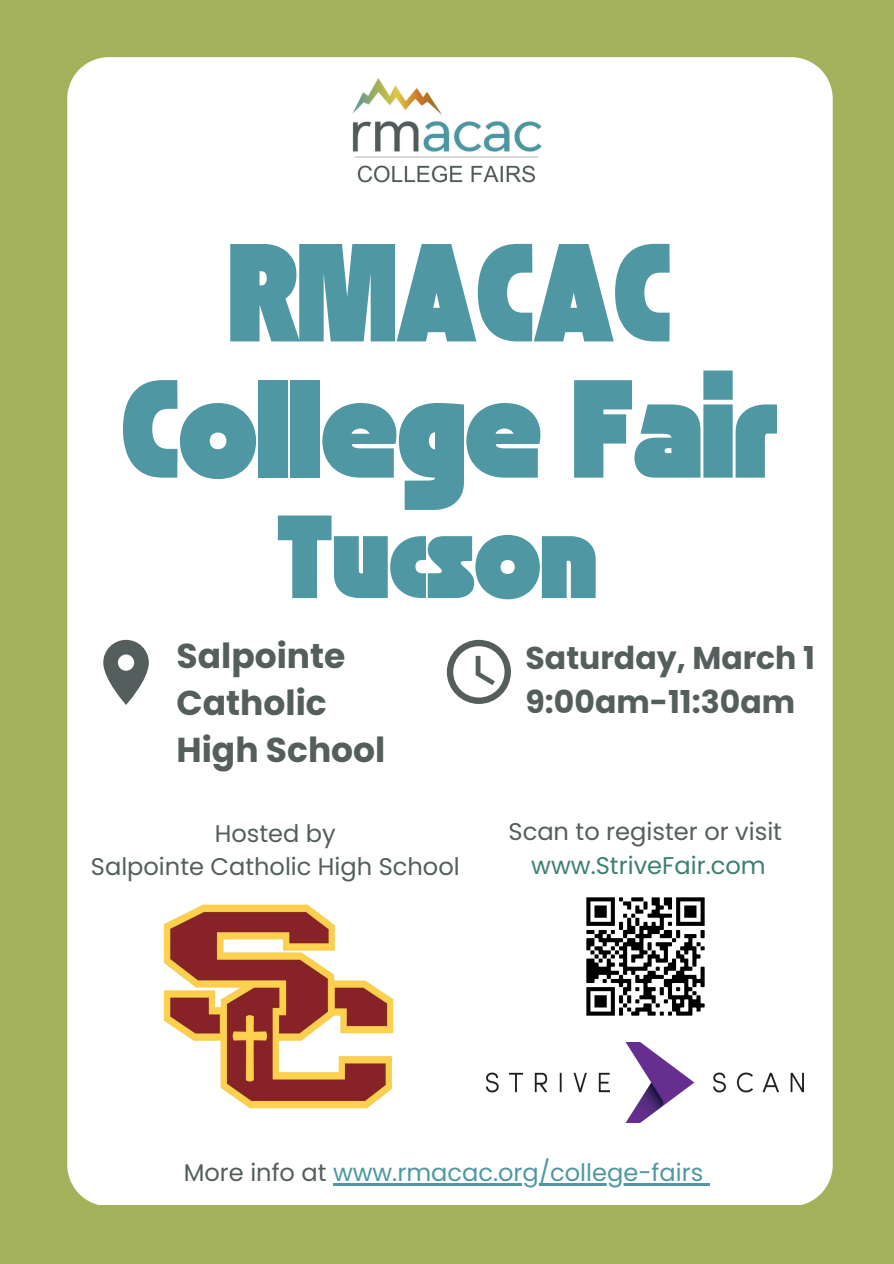
<style>
.page{position:relative;width:894px;height:1264px;background:#fff}
.page>*{position:absolute;margin:0;border:0;box-sizing:border-box;transform-origin:0 0}
.t1{font:97.5px/136.2px "TAN St Canard Display";color:#4f97a3;text-align:center}
.t2{font:82.5px "TAN St Canard Display";color:#4f97a3}
.t3{font:700 34.5px/47.2px "Poppins";color:#545e5d}
.t4{font:700 31.5px/43.8px "Poppins";color:#545e5d}
.t5{font:24.15px "Poppins";color:#545e5d}
.t6{font:24.15px "Poppins";color:#4f97a3}
.t7{font:24.15px "Poppins";color:#3c7f72}
.s1{color:#545e5d}
</style>
<div class="page">
<div style="left:0;top:0;width:893px;height:1263px;background:#a3b15a"></div>
<div style="left:67px;top:57px;width:765px;height:1147px;background:#fff"></div>
<img style="left:332px;top:70px;width:228px;height:130px">
<img style="left:569px;top:880px;width:152px;height:152px">
<img style="left:486px;top:1042px;width:317px;height:80px">
<svg style="left:103px;top:640px;width:45px;height:65px;background:#969c9b"></svg>
<svg style="left:446px;top:640px;width:65px;height:64px;background:#c8cbcb"></svg>
<img style="left:164px;top:892px;width:229px;height:230px">
<hr style="left:333px;top:1183px;width:370px;height:2px;background:#4f97a3">
<svg style="left:703px;top:1183px;width:6px;height:2px"></svg>
<p class="t1" style="left:121px;top:237px;width:658px">RMACAC<br>College Fair</p>
<p class="t2" style="left:276px;top:507px;width:321px">Tucson</p>
<h1 class="t3" style="left:176px;top:632px;width:210px">Salpointe<br>Catholic<br>High School</h1>
<p class="t5" style="left:215px;top:816px;width:122px">Hosted by</p>
<p class="t5" style="left:91px;top:849px;width:370px">Salpointe Catholic High School</p>
<p class="t4" style="left:525px;top:636px;width:291px">Saturday, March 1<br>9:00am-11:30am</p>
<p class="t5" style="left:508px;top:814px;width:275px">Scan to register or visit</p>
<h2 class="t7" style="left:531px;top:848px;width:236px">www.StriveFair.com</h2>
<h2 class="t6" style="left:184px;top:1155px;width:521px"><span class="s1">More info at</span> www.rmacac.org/college-fairs</h2>
</div>
